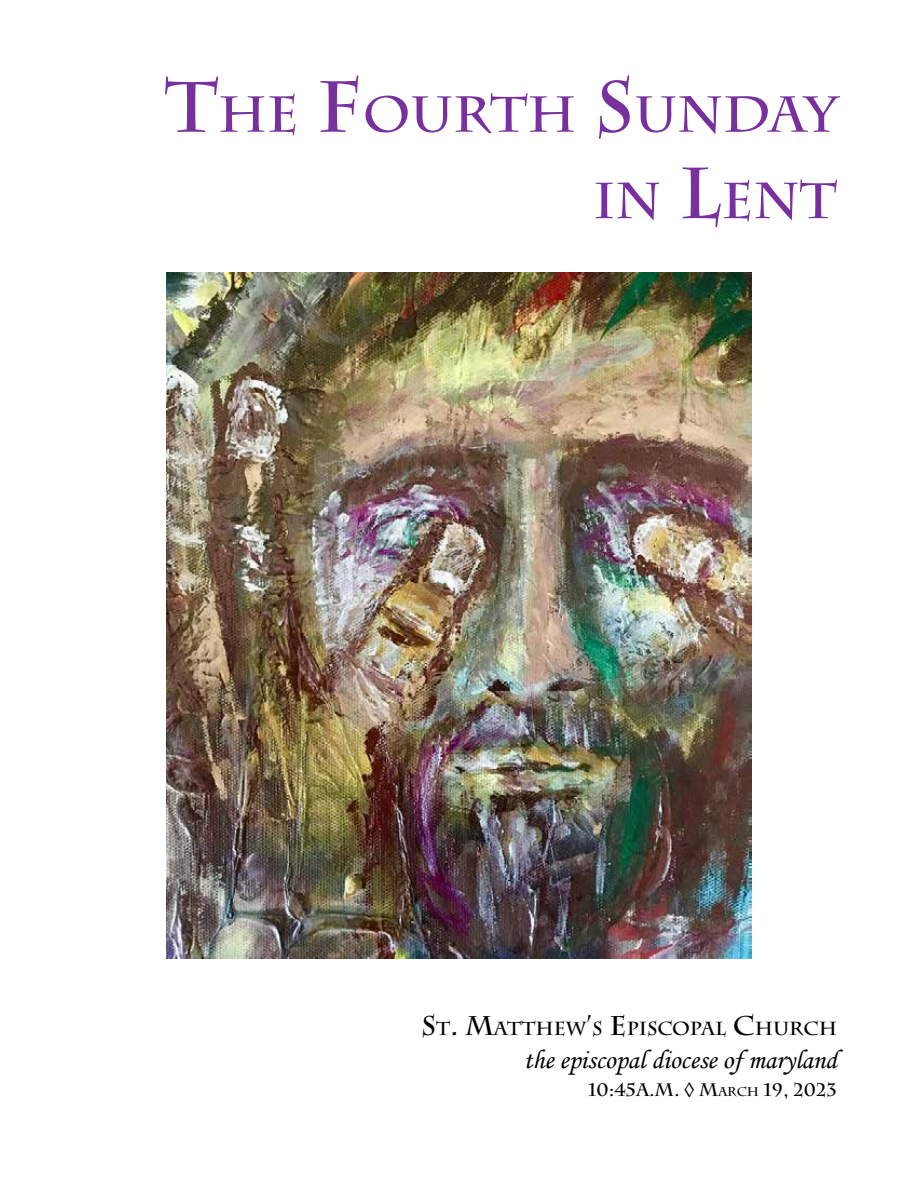
<style>
.page{position:relative;width:918px;height:1188px;background:#fff}
.page>*{position:absolute;margin:0;border:0;box-sizing:border-box;transform-origin:0 0}
.t1{font:700 50.4px/86.4px "Charlemagne Std";color:#77309e;text-align:right}
.t2{font:27px "Monotype Corsiva";color:#000}
.t3{font:700 18.9px "Charlemagne Std";color:#000}
.t4{font:700 18px "Charlemagne Std";color:#000}
.s1{font-size:72px}
.s2{font-size:27px}
.s3{font-style:inherit}
.s4{font-size:12.6px}
</style>
<div class="page">
<img style="left:166px;top:272px;width:586px;height:686px">
<h1 class="t1" style="left:164px;top:72px;width:674px"><span class="s1">T</span>HE <span class="s1">F</span>OURTH <span class="s1">S</span>UNDAY<br>IN <span class="s1">L</span>ENT</h1>
<p class="t3" style="left:421px;top:1018px;width:417px"><span class="s2">S</span>T<span class="s2">. M</span>ATTHEW<span class="s2">’</span>S <span class="s2">E</span> PISCOPAL <span class="s2">C</span>HURCH</p>
<p class="t2" style="left:524px;top:1043px;width:315px">the episcopal diocese of maryland</p>
<p class="t4" style="left:588px;top:1079px;width:250px">10:45A.M. <span class="s3">◊</span> M<span class="s4">ARCH</span> 19, 2023</p>
</div>
